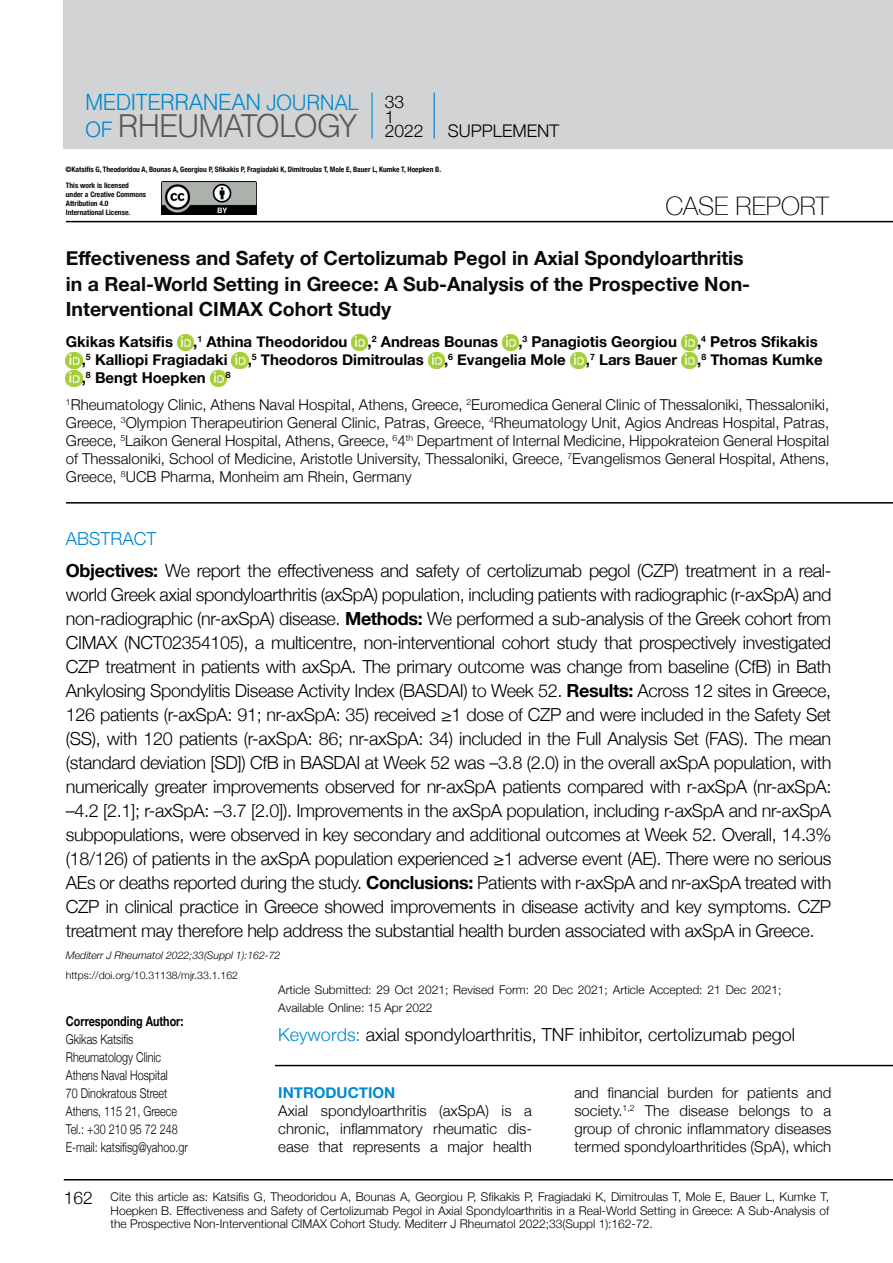
<style>
.page{position:relative;width:893px;height:1263px;background:#fff}
.page>*{position:absolute;margin:0;border:0;box-sizing:border-box;transform-origin:0 0}
.t1{font:31.2px "UB Helvetica Light";letter-spacing:-.025em;color:#58595b}
.t2{font:100 25.5px "Helvetica Neue";color:#000}
.t3{font:22.2px "UB Helvetica Light";letter-spacing:-.02em;color:#0089cf}
.t4{font:700 19.5px/25.5px "Helvetica Neue";color:#0b0a0b}
.t5{font:300 18px/24px "Helvetica Neue";letter-spacing:-.02em;color:#000}
.t6{font:300 18px "Helvetica Neue";color:#000}
.t7{font:300 17.4px/15px "Helvetica Neue";color:#000}
.t8{font:300 15px/18px "Helvetica Neue";color:#000;text-align:justify}
.t9{font:700 15px "Helvetica Neue";color:#000}
.t10{font:700 15px "Helvetica Neue";color:#0089cf}
.t11{font:300 13.5px/18px "Helvetica Neue";color:#000;scale:.8 1}
.t12{font:700 13.5px "Helvetica Neue";color:#000;scale:.8 1}
.t13{font:300 12px/13.5px "Helvetica Neue";color:#000}
.t14{font:italic 300 10.5px "Helvetica Neue";color:#000}
.t15{font:300 10.5px "Helvetica Neue";color:#000}
.t16{font:700 8.7px "Helvetica Neue";color:#000}
.t17{font:700 condensed 7.5px/9px "Helvetica Neue";color:#0b0a0b}
.s1{font-size:21px}
.s2{font-size:21px;color:#0089cf}
.s3{color:#0089cf}
.s4{font-weight:700}
</style>
<div class="page">
<div style="left:64px;top:0;width:829px;height:149px;background:#d1d3d4"></div>
<hr style="left:371px;top:92px;width:2px;height:47px;background:#0089cf">
<hr style="left:64px;top:1179px;width:829px;height:1px;background:#000">
<hr style="left:66px;top:221px;width:827px;height:1px;background:#000">
<img style="left:162px;top:181px;width:94px;height:34px">
<hr style="left:434px;top:92px;width:1px;height:47px;background:#0081c9">
<hr style="left:66px;top:502px;width:827px;height:2px;background:#000">
<hr style="left:275px;top:1065px;width:618px;height:1px;background:#000">
<img style="left:177px;top:335px;width:16px;height:16px">
<img style="left:352px;top:335px;width:16px;height:16px">
<img style="left:502px;top:335px;width:17px;height:16px">
<img style="left:681px;top:335px;width:16px;height:16px">
<img style="left:66px;top:353px;width:16px;height:16px">
<img style="left:232px;top:353px;width:16px;height:16px">
<img style="left:428px;top:353px;width:16px;height:16px">
<img style="left:570px;top:353px;width:16px;height:16px">
<img style="left:681px;top:353px;width:16px;height:16px">
<img style="left:66px;top:371px;width:16px;height:16px">
<img style="left:210px;top:371px;width:16px;height:16px">
<p class="t3" style="left:85px;top:89px;width:275px">MEDITERRANEAN <span class="s1">JOURNAL</span></p>
<h1 class="t1" style="left:85px;top:107px;width:273px"><span class="s2">OF</span> RHEUMATOLOGY</h1>
<p class="t7" style="left:385px;top:93px;width:40px">33<br>1<br>2022</p>
<p class="t7" style="left:448px;top:122px;width:113px">SUPPLEMENT</p>
<p class="t17" style="left:65px;top:164px;width:377px">©Katsifis G, Theodoridou A, Bounas A, Georgiou P, Sfikakis P, Fragiadaki K, Dimitroulas T, Mole E, Bauer L, Kumke T, Hoepken B.</p>
<p class="t17" style="left:66px;top:180px;width:82px">This work is licensed under a Creative Commons<br>Attribution 4.0<br>International License.</p>
<h2 class="t2" style="left:666px;top:186px;width:165px">CASE REPORT</h2>
<p class="t4" style="left:66px;top:246px;width:686px">Effectiveness and Safety of Certolizumab Pegol in Axial Spondyloarthritis in a Real-World Setting in Greece: A Sub-Analysis of the Prospective Non-<br>Interventional CIMAX Cohort Study</p>
<p class="t9" style="left:66px;top:330px;width:109px">Gkikas Katsifis</p>
<p class="t9" style="left:193px;top:330px;width:156px">,<sup>1</sup> Athina Theodoridou</p>
<p class="t9" style="left:368px;top:330px;width:132px">,<sup>2</sup> Andreas Bounas</p>
<p class="t9" style="left:518px;top:330px;width:160px">,<sup>3</sup> Panagiotis Georgiou</p>
<p class="t9" style="left:697px;top:330px;width:122px">,<sup>4</sup> Petros Sfikakis</p>
<p class="t9" style="left:82px;top:348px;width:147px">,<sup>5</sup> Kalliopi Fragiadaki</p>
<p class="t9" style="left:248px;top:348px;width:178px">,<sup>5</sup> Theodoros Dimitroulas</p>
<p class="t9" style="left:444px;top:348px;width:123px">,<sup>6</sup> Evangelia Mole</p>
<p class="t9" style="left:586px;top:348px;width:93px">,<sup>7</sup> Lars Bauer</p>
<p class="t9" style="left:697px;top:348px;width:127px">,<sup>8</sup> Thomas Kumke</p>
<p class="t9" style="left:82px;top:366px;width:126px">,<sup>8</sup> Bengt Hoepken</p>
<p class="t16" style="left:226px;top:368px;width:6px">8</p>
<p class="t8" style="left:66px;top:394px;width:765px"><sup>1</sup>Rheumatology Clinic, Athens Naval Hospital, Athens, Greece, <sup>2</sup>Euromedica General Clinic of Thessaloniki, Thessaloniki, Greece, <sup>3</sup>Olympion Therapeutirion General Clinic, Patras, Greece, <sup>4</sup>Rheumatology Unit, Agios Andreas Hospital, Patras, Greece, <sup>5</sup>Laikon General Hospital, Athens, Greece, <sup>6</sup>4<sup>th</sup> Department of Internal Medicine, Hippokrateion General Hospital of Thessaloniki, School of Medicine, Aristotle University, Thessaloniki, Greece, <sup>7</sup>Evangelismos General Hospital, Athens, Greece, <sup>8</sup>UCB Pharma, Monheim am Rhein, Germany</p>
<p class="t5" style="left:66px;top:522px;width:767px;line-height:31.5px"><span class="s3">ABSTRACT<br></span><span class="s4">Objectives:</span> We report the effectiveness and safety of certolizumab pegol (CZP) treatment in a real-</p>
<p class="t5" style="left:66px;top:581px;width:767px;text-align:justify">world Greek axial spondyloarthritis (axSpA) population, including patients with radiographic (r-axSpA) and non-radiographic (nr-axSpA) disease. <span class="s4">Methods:</span> We performed a sub-analysis of the Greek cohort from CIMAX (NCT02354105), a multicentre, non-interventional cohort study that prospectively investigated CZP treatment in patients with axSpA. The primary outcome was change from baseline (CfB) in Bath Ankylosing Spondylitis Disease Activity Index (BASDAI) to Week 52. <span class="s4">Results:</span> Across 12 sites in Greece, 126 patients (r-axSpA: 91; nr-axSpA: 35) received ≥1 dose of CZP and were included in the Safety Set (SS), with 120 patients (r-axSpA: 86; nr-axSpA: 34) included in the Full Analysis Set (FAS). The mean (standard deviation [SD]) CfB in BASDAI at Week 52 was –3.8 (2.0) in the overall axSpA population, with numerically greater improvements observed for nr-axSpA patients compared with r-axSpA (nr-axSpA: –4.2 [2.1]; r-axSpA: –3.7 [2.0]). Improvements in the axSpA population, including r-axSpA and nr-axSpA subpopulations, were observed in key secondary and additional outcomes at Week 52. Overall, 14.3% (18/126) of patients in the axSpA population experienced ≥1 adverse event (AE). There were no serious AEs or deaths reported during the study. <span class="s4">Conclusions:</span> Patients with r-axSpA and nr-axSpA treated with CZP in clinical practice in Greece showed improvements in disease activity and key symptoms. CZP treatment may therefore help address the substantial health burden associated with axSpA in Greece.</p>
<p class="t14" style="left:66px;top:947px;width:216px">Mediterr J Rheumatol 2022;33(Suppl 1):162-72</p>
<p class="t15" style="left:66px;top:966px;width:174px">https://doi.org/10.31138/mjr.33.1.162</p>
<p class="t13" style="left:278px;top:980px;width:505px;line-height:18px">Article Submitted: 29 Oct 2021; Revised Form: 20 Dec 2021; Article Accepted: 21 Dec 2021;<br>Available Online: 15 Apr 2022</p>
<p class="t6" style="left:278px;top:1024px;width:518px"><span class="s3">Keywords:</span> axial spondyloarthritis, TNF inhibitor, certolizumab pegol</p>
<p class="t12" style="left:66px;top:1011px;width:149px">Corresponding Author:</p>
<p class="t11" style="left:66px;top:1029px;width:154px">Gkikas Katsifis<br>Rheumatology Clinic<br>Athens Naval Hospital<br>70 Dinokratous Street<br>Athens, 115 21, Greece<br>Tel.: +30 210 95 72 248<br>E-mail: katsifisg@yahoo.gr</p>
<p class="t10" style="left:278px;top:1081px;width:118px">INTRODUCTION</p>
<p class="t8" style="left:278px;top:1101px;width:255px">Axial spondyloarthritis (axSpA) is a chronic, inflammatory rheumatic dis&shy;ease that represents a major health</p>
<p class="t8" style="left:574px;top:1083px;width:258px">and financial burden for patients and society.<sup>1,2</sup> The disease belongs to a group of chronic inflammatory diseases termed spondyloarthritides (SpA), which</p>
<p class="t7" style="left:64px;top:1189px;width:31px">162</p>
<p class="t13" style="left:111px;top:1189px;width:720px;text-align:justify">Cite this article as: Katsifis G, Theodoridou A, Bounas A, Georgiou P, Sfikakis P, Fragiadaki K, Dimitroulas T, Mole E, Bauer L, Kumke T, Hoepken B. Effectiveness and Safety of Certolizumab Pegol in Axial Spondyloarthritis in a Real-World Setting in Greece: A Sub-Analysis of the Prospective Non-Interventional CIMAX Cohort Study. Mediterr J Rheumatol 2022;33(Suppl 1):162-72.</p>
</div>
